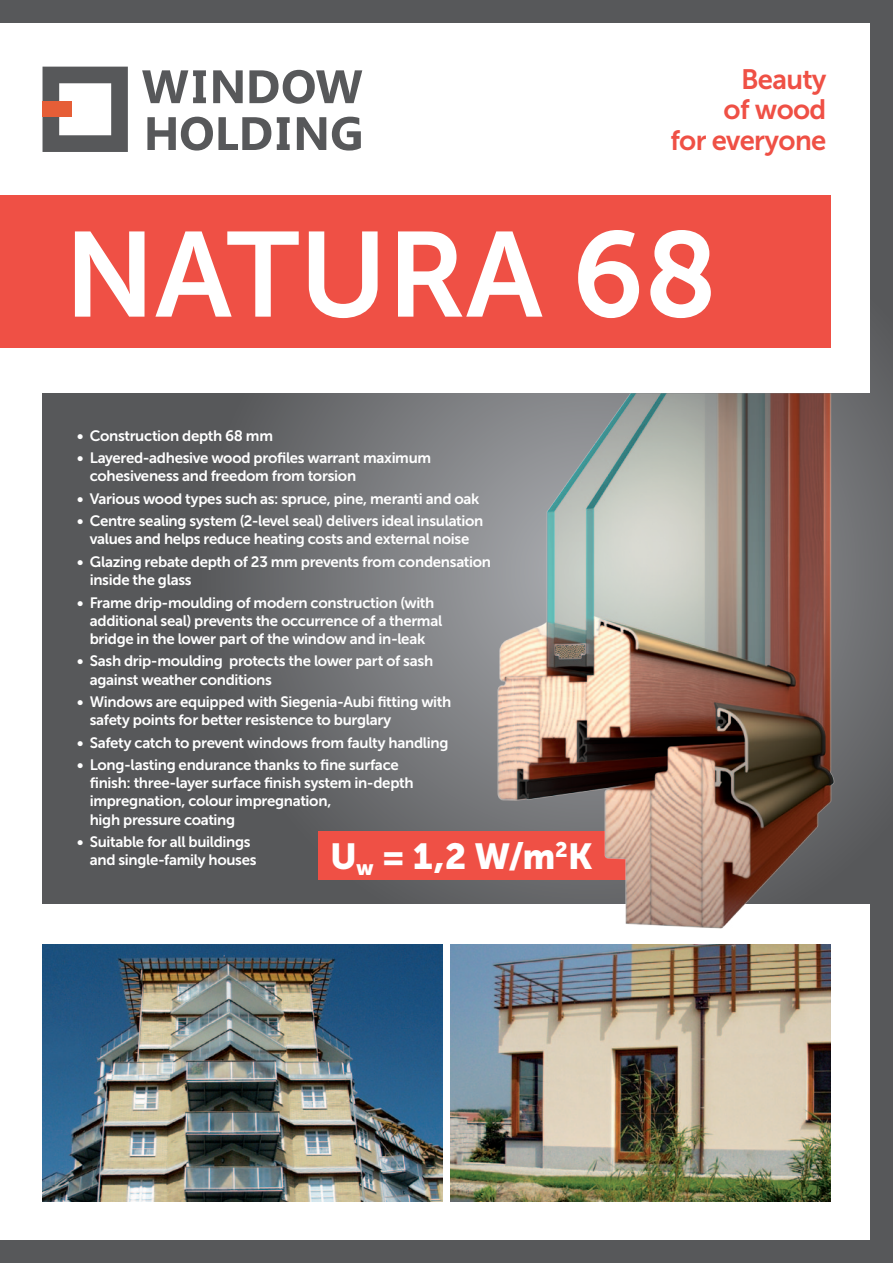
<style>
.page{position:relative;width:893px;height:1263px;background:#fff}
.page>*{position:absolute;margin:0;border:0;box-sizing:border-box;transform-origin:0 0}
.t1{font:120px "Museo Sans 700";color:#fff}
.t2{font:36px "Museo Sans 900";color:#fff}
.t3{font:27.9px/30.5px "Museo Sans 700";letter-spacing:-.025em;color:#ef5045;text-align:right}
.t4{font:15px/18.1px "Museo Sans 700";letter-spacing:-.02em;color:#fff}
</style>
<div class="page">
<div style="left:871px;top:0;width:22px;height:1263px;background:#57585a"></div>
<div style="left:43px;top:393px;width:833px;height:511px;background:#57585a"></div>
<svg style="left:246px;top:180px;width:647px;height:783px"></svg>
<div style="left:0;top:0;width:893px;height:22px;background:#57585a"></div>
<div style="left:0;top:1241px;width:893px;height:22px;background:#57585a"></div>
<div style="left:0;top:195px;width:831px;height:153px;background:#ef5045"></div>
<div style="left:318px;top:831px;width:363px;height:49px;background:#ef5045"></div>
<img style="left:468px;top:393px;width:395px;height:536px">
<svg style="left:142px;top:70px;width:64px;height:33px"></svg>
<svg style="left:213px;top:70px;width:30px;height:33px"></svg>
<svg style="left:249px;top:70px;width:113px;height:34px"></svg>
<svg style="left:147px;top:117px;width:124px;height:34px"></svg>
<svg style="left:277px;top:117px;width:13px;height:33px"></svg>
<svg style="left:297px;top:117px;width:29px;height:33px"></svg>
<svg style="left:332px;top:117px;width:29px;height:34px"></svg>
<svg style="left:43px;top:67px;width:85px;height:85px"></svg>
<div style="left:43px;top:101px;width:29px;height:16px;background:#e65e37"></div>
<img style="left:451px;top:944px;width:380px;height:257px">
<img style="left:43px;top:944px;width:399px;height:257px">
<p class="t3" style="left:670px;top:64px;width:157px">Beauty<br>of wood<br>for everyone</p>
<p class="t1" style="left:64px;top:208px;width:655px">NATURA 68</p>
<p class="t4" style="left:77px;top:426px;width:198px">• Construction depth 68 mm</p>
<p class="t4" style="left:90px;top:449px;width:343px;text-indent:-13px">• Layered-adhesive wood profiles warrant maximum cohesiveness and freedom from torsion</p>
<p class="t4" style="left:77px;top:490px;width:404px">• Various wood types such as: spruce, pine, meranti and oak</p>
<p class="t4" style="left:77px;top:512px;width:408px;text-align:center">• Centre sealing system (2-level seal) delivers ideal insulation values and helps reduce heating costs and external noise</p>
<p class="t4" style="left:90px;top:553px;width:403px;text-indent:-13px">• Glazing rebate depth of 23 mm prevents from condensation inside the glass</p>
<p class="t4" style="left:90px;top:593px;width:354px;text-indent:-13px">• Frame drip-moulding of modern construction (with additional seal) prevents the occurrence of a thermal bridge in the lower part of the window and in-leak</p>
<p class="t4" style="left:90px;top:652px;width:345px;text-indent:-13px">• Sash drip-moulding protects the lower part of sash against weather conditions</p>
<p class="t4" style="left:90px;top:693px;width:363px;text-indent:-13px">• Windows are equipped with Siegenia-Aubi fitting with safety points for better resistence to burglary</p>
<p class="t4" style="left:77px;top:733px;width:373px">• Safety catch to prevent windows from faulty handling</p>
<p class="t4" style="left:90px;top:756px;width:325px;text-indent:-13px">• Long-lasting endurance thanks to fine surface finish: three-layer surface finish system in-depth impregnation, colour impregnation,<br>high pressure coating</p>
<p class="t4" style="left:90px;top:833px;width:168px;text-indent:-13px">• Suitable for all buildings and single-family houses</p>
<p class="t2" style="left:330px;top:836px;width:264px">U<sub>w</sub> = 1,2 W/m<sup>2</sup>K</p>
</div>
